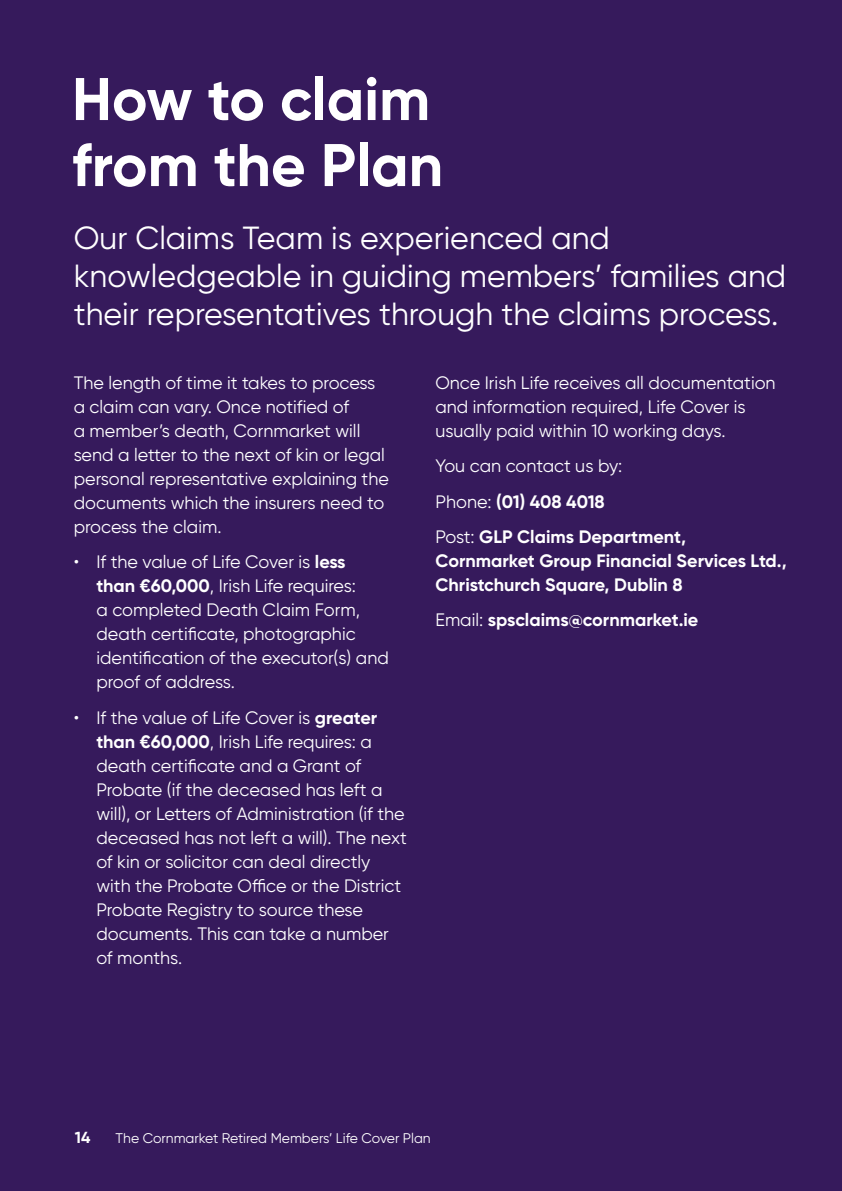
<style>
.page{position:relative;width:842px;height:1191px;background:#361a5c}
.page>*{position:absolute;margin:0;border:0;box-sizing:border-box;transform-origin:0 0}
.t1{font:700 60px/66px "Gilroy";color:#fff}
.t2{font:32px/38px "Gilroy";color:#fff}
.t3{font:18px/24px "Gilroy";color:#fff}
.t4{font:700 18px/35.4px "Gilroy";color:#fff}
.t5{font:700 16px "Gilroy";color:#fff}
.t6{font:14px "Gilroy";color:#fff}
.s1{font-weight:700}
.s2{font-weight:400}
</style>
<div class="page">
<h1 class="t1" style="left:72px;top:66px;width:373px">How to claim from the Plan</h1>
<h2 class="t2" style="left:74px;top:219px;width:714px">Our Claims Team is experienced and knowledgeable in guiding members’ families and their representatives through the claims process.</h2>
<p class="t3" style="left:74px;top:370px;width:317px">The length of time it takes to process a claim can vary. Once notified of<br>a member’s death, Cornmarket will send a letter to the next of kin or legal personal representative explaining the documents which the insurers need to process the claim.</p>
<p class="t3" style="left:96px;top:550px;width:294px;text-indent:-23px">• If the value of Life Cover is <span class="s1">less than €60,000</span>, Irish Life requires:<br>a completed Death Claim Form, death certificate, photographic identification of the executor(s) and proof of address.</p>
<p class="t3" style="left:96px;top:705px;width:312px;text-indent:-23px">• If the value of Life Cover is <span class="s1">greater than €60,000</span>, Irish Life requires: a death certificate and a Grant of Probate (if the deceased has left a will), or Letters of Administration (if the deceased has not left a will). The next of kin or solicitor can deal directly with the Probate Office or the District Probate Registry to source these documents. This can take a number of months.</p>
<p class="t3" style="left:435px;top:370px;width:342px">Once Irish Life receives all documentation and information required, Life Cover is usually paid within 10 working days.</p>
<p class="t4" style="left:435px;top:448px;width:252px"><span class="s2">You can contact us by:<br>Phone:</span> (01) 408 4018<br><span class="s2">Post:</span> GLP Claims Department,</p>
<p class="t4" style="left:435px;top:548px;width:353px;line-height:24px">Cornmarket Group Financial Services Ltd.,<br>Christchurch Square, Dublin 8</p>
<p class="t4" style="left:435px;top:602px;width:264px"><span class="s2">Email:</span> spsclaims@cornmarket.ie</p>
<p class="t5" style="left:75px;top:1127px;width:17px">14</p>
<p class="t6" style="left:116px;top:1129px;width:317px">The Cornmarket Retired Members’ Life Cover Plan</p>
</div>
